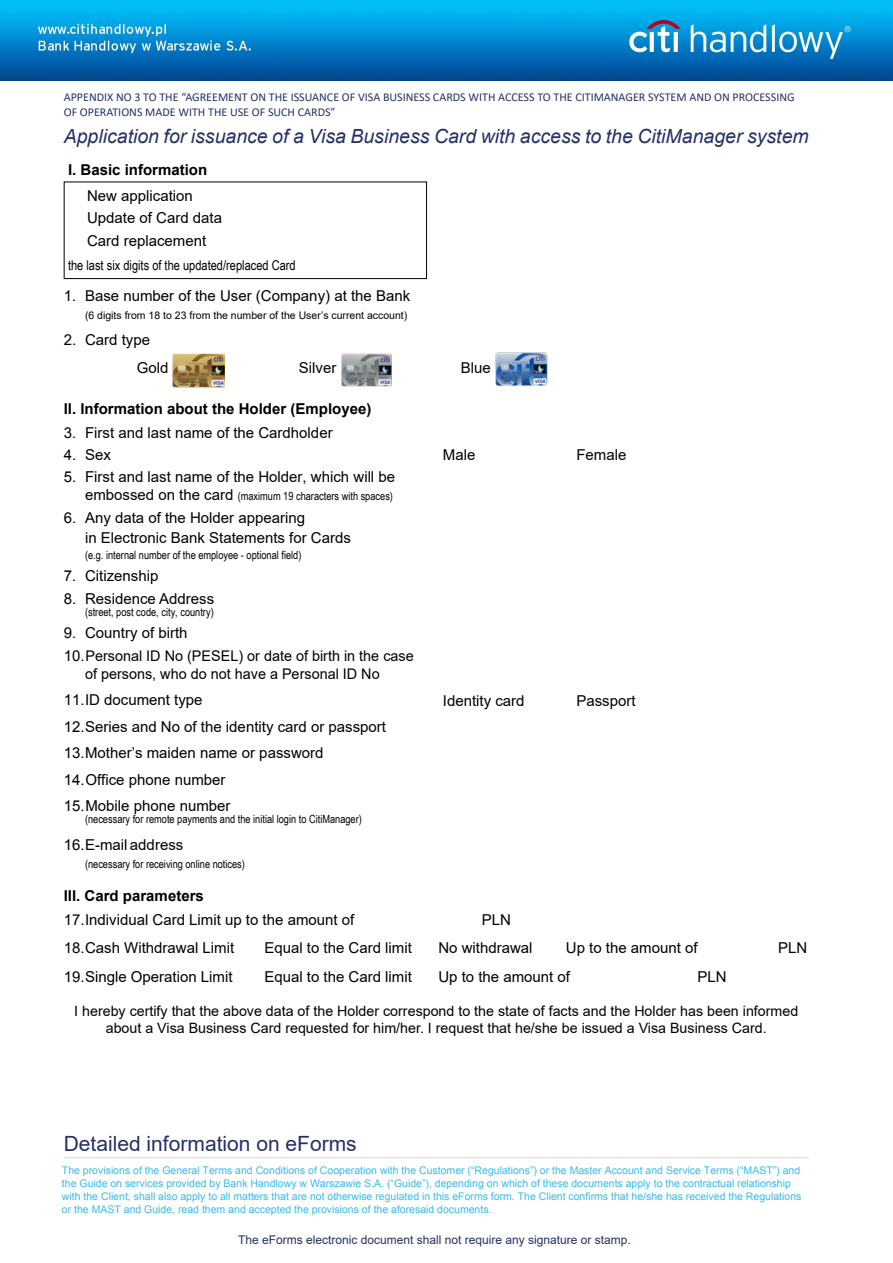
<style>
.page{position:relative;width:893px;height:1263px;background:#fff}
.page>*{position:absolute;margin:0;border:0;box-sizing:border-box;transform-origin:0 0}
.t1{font:21px "Arial";color:#253067}
.t2{font:italic 19.5px "Arial";color:#253067}
.t3{font:15px/26.5px "Arial";color:#000}
.t4{font:700 15px "Arial";color:#000}
.t5{font:14.7px/18px "Arial";color:#000}
.t6{font:14.25px/17.1px "Arial";color:#000;text-align:center}
.t7{font:13.5px "Arial Narrow";color:#000}
.t8{font:12px/14.4px "Calibri";color:#253067}
.t9{font:12px "Arial";color:#253067}
.t10{font:11.25px "Arial Narrow";color:#000}
.t11{font:10.5px/13px "Arial";color:#37bbed}
.t12{font:10.5px "Arial";color:#000}
.s1{font-family:"Arial";font-size:15px}
.s2{font-size:15px}
</style>
<div class="page">
<img style="left:173px;top:353px;width:52px;height:34px">
<img style="left:341px;top:353px;width:51px;height:34px">
<img style="left:495px;top:352px;width:52px;height:34px">
<img style="left:0;top:0;width:893px;height:81px">
<div style="left:64px;top:182px;width:363px;height:97px;border:1px solid #000"></div>
<hr style="left:64px;top:1157px;width:745px;height:1px;background:#dadada">
<p class="t8" style="left:64px;top:90px;width:732px">APPENDIX NO 3 TO THE “AGREEMENT ON THE ISSUANCE OF VISA BUSINESS CARDS WITH ACCESS TO THE CITIMANAGER SYSTEM AND ON PROCESSING<br>OF OPERATIONS MADE WITH THE USE OF SUCH CARDS”</p>
<h2 class="t2" style="left:64px;top:123px;width:746px">Application for issuance of a Visa Business Card with access to the CitiManager system</h2>
<p class="t4" style="left:68px;top:159px;width:141px">I. Basic information</p>
<p class="t3" style="left:87px;top:185px;width:137px;line-height:22.2px">New application<br>Update of Card data<br>Card replacement</p>
<p class="t7" style="left:68px;top:255px;width:229px">the last six digits of the updated/replaced Card</p>
<p class="t3" style="left:64px;top:282px;width:348px">1. Base number of the User (Company) at the Bank</p>
<p class="t12" style="left:85px;top:308px;width:324px">(6 digits from 18 to 23 from the number of the User’s current account)</p>
<p class="t3" style="left:137px;top:326px;width:33px;line-height:28.2px;text-indent:-73px">2. Card type<br>Gold</p>
<p class="t3" style="left:299px;top:355px;width:39px">Silver</p>
<p class="t3" style="left:461px;top:355px;width:32px">Blue</p>
<p class="t4" style="left:64px;top:398px;width:309px">II. Information about the Holder (Employee)</p>
<p class="t3" style="left:443px;top:442px;width:34px">Male</p>
<p class="t3" style="left:576px;top:442px;width:52px">Female</p>
<p class="t3" style="left:64px;top:420px;width:270px">3. First and last name of the Cardholder</p>
<p class="t3" style="left:64px;top:442px;width:49px">4. Sex</p>
<p class="t3" style="left:64px;top:464px;width:333px">5. First and last name of the Holder, which will be</p>
<p class="t10" style="left:85px;top:488px;width:309px"><span class="s1">embossed on the card</span> (maximum 19 characters with spaces)</p>
<p class="t3" style="left:85px;top:508px;width:267px;line-height:20px;text-indent:-21px">6. Any data of the Holder appearing<br>in Electronic Bank Statements for Cards</p>
<p class="t10" style="left:85px;top:547px;width:218px">(e.g. internal number of the employee - optional field)</p>
<p class="t3" style="left:64px;top:563px;width:96px">7. Citizenship</p>
<p class="t3" style="left:64px;top:585px;width:152px">8. Residence Address</p>
<p class="t10" style="left:85px;top:604px;width:130px">(street, post code, city, country)</p>
<p class="t3" style="left:64px;top:620px;width:125px">9. Country of birth</p>
<p class="t5" style="left:85px;top:646px;width:330px;text-indent:-21px"><span class="s2">10.</span>Personal ID No (PESEL) or date of birth in the case of persons, who do not have a Personal ID No</p>
<p class="t3" style="left:64px;top:687px;width:324px">11.ID document type<br>12.Series and No of the identity card or passport<br>13.Mother’s maiden name or password<br>14.Office phone number<br>15.Mobile phone number</p>
<p class="t10" style="left:85px;top:811px;width:278px">(necessary for remote payments and the initial login to CitiManager)</p>
<p class="t3" style="left:64px;top:831px;width:121px">16.E-mail address</p>
<p class="t10" style="left:85px;top:856px;width:161px">(necessary for receiving online notices)</p>
<p class="t4" style="left:64px;top:885px;width:142px">III. Card parameters</p>
<p class="t3" style="left:64px;top:906px;width:292px">17.Individual Card Limit up to the amount of</p>
<p class="t3" style="left:482px;top:906px;width:31px">PLN</p>
<p class="t3" style="left:64px;top:935px;width:172px">18.Cash Withdrawal Limit</p>
<p class="t3" style="left:264px;top:935px;width:149px">Equal to the Card limit</p>
<p class="t3" style="left:438px;top:935px;width:96px">No withdrawal</p>
<p class="t3" style="left:566px;top:935px;width:133px">Up to the amount of</p>
<p class="t3" style="left:778px;top:935px;width:31px">PLN</p>
<p class="t3" style="left:64px;top:963px;width:170px">19.Single Operation Limit</p>
<p class="t3" style="left:264px;top:963px;width:149px">Equal to the Card limit</p>
<p class="t3" style="left:438px;top:963px;width:133px">Up to the amount of</p>
<p class="t3" style="left:697px;top:963px;width:31px">PLN</p>
<p class="t6" style="left:74px;top:1002px;width:725px">I hereby certify that the above data of the Holder correspond to the state of facts and the Holder has been informed about a Visa Business Card requested for him/her. I request that he/she be issued a Visa Business Card.</p>
<p class="t3" style="left:443px;top:687px;width:83px">Identity card</p>
<p class="t3" style="left:576px;top:687px;width:61px">Passport</p>
<h1 class="t1" style="left:64px;top:1129px;width:294px">Detailed information on eForms</h1>
<p class="t11" style="left:62px;top:1164px;width:741px">The provisions of the General Terms and Conditions of Cooperation with the Customer (“Regulations”) or the Master Account and Service Terms (“MAST”) and the Guide on services provided by Bank Handlowy w Warszawie S.A. (“Guide”), depending on which of these documents apply to the contractual relationship with the Client, shall also apply to all matters that are not otherwise regulated in this eForms form. The Client confirms that he/she has received the Regulations or the MAST and Guide, read them and accepted the provisions of the aforesaid documents.</p>
<p class="t9" style="left:238px;top:1232px;width:394px">The eForms electronic document shall not require any signature or stamp.</p>
</div>
